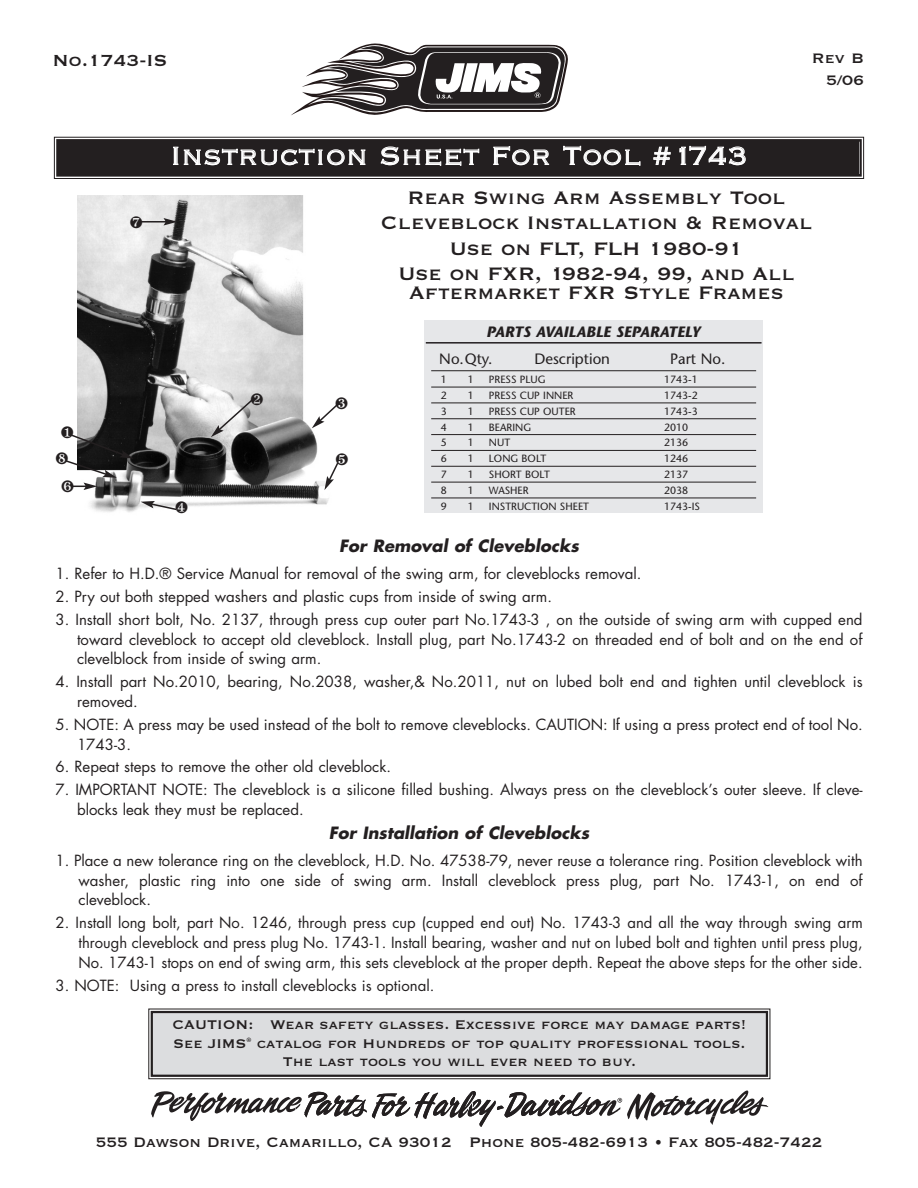
<style>
.page{position:relative;width:918px;height:1188px;background:#fff}
.page>*{position:absolute;margin:0;border:0;box-sizing:border-box;transform-origin:0 0}
.t1{font:33px "Copperplate Thirty Two BC";color:#fff}
.t2{font:23.7px/25.3px "Copperplate Thirty One BC";color:#231f20;text-align:center}
.t3{font:21px "Copperplate Thirty One BC";color:#231f20}
.t4{font:18px/21.6px "Copperplate Thirty One BC";color:#231f20;text-align:right}
.t5{font:16.5px/18.3px "Copperplate Thirty One BC";color:#231f20;text-align:center}
.t6{font:italic 700 16.5px "Futura";color:#231f20}
.t7{font:15px/19.6px "Futura";color:#231f20;text-align:justify}
.t8{font:15px "Stone Sans";color:#231f20}
.t9{font:italic 700 15px "Stone Sans";color:#231f20}
.t10{font:10.5px "Stone Sans";color:#231f20}
</style>
<div class="page">
<div style="left:424px;top:321px;width:339px;height:192px;background:#e6e7e9"></div>
<hr style="left:426px;top:342px;width:336px;height:2px;background:#231f20">
<hr style="left:431px;top:370px;width:325px;height:1px;background:#231f20">
<hr style="left:431px;top:387px;width:325px;height:1px;background:#231f20">
<hr style="left:431px;top:403px;width:325px;height:1px;background:#231f20">
<hr style="left:431px;top:418px;width:325px;height:1px;background:#231f20">
<hr style="left:431px;top:434px;width:325px;height:1px;background:#231f20">
<hr style="left:431px;top:450px;width:325px;height:1px;background:#231f20">
<hr style="left:431px;top:466px;width:325px;height:1px;background:#231f20">
<hr style="left:431px;top:482px;width:325px;height:1px;background:#231f20">
<hr style="left:431px;top:498px;width:325px;height:1px;background:#231f20">
<img style="left:77px;top:195px;width:252px;height:317px">
<hr style="left:141px;top:221px;width:25px;height:2px;background:#231f20">
<svg style="left:164px;top:218px;width:13px;height:8px"></svg>
<svg style="left:291px;top:43px;width:277px;height:73px"></svg>
<div style="left:58px;top:141px;width:802px;height:33px;background:#231f20"></div>
<div style="left:54px;top:137px;width:810px;height:42px;border:1px solid #231f20"></div>
<div style="left:56px;top:139px;width:806px;height:38px;border:2px solid #231f20"></div>
<div style="left:153px;top:1013px;width:613px;height:62px;background:#dcdddf"></div>
<div style="left:148px;top:1009px;width:622px;height:70px;border:1px solid #231f20"></div>
<div style="left:151px;top:1011px;width:617px;height:66px;border:2px solid #231f20"></div>
<svg style="left:151px;top:1090px;width:617px;height:37px"></svg>
<svg style="left:211px;top:393px;width:52px;height:44px"></svg>
<svg style="left:141px;top:501px;width:46px;height:11px"></svg>
<svg style="left:312px;top:397px;width:27px;height:31px"></svg>
<svg style="left:130px;top:216px;width:12px;height:12px"></svg>
<svg style="left:324px;top:453px;width:15px;height:37px"></svg>
<svg style="left:65px;top:426px;width:69px;height:66px"></svg>
<h3 class="t3" style="left:52px;top:47px;width:116px">No.1743-IS</h3>
<h1 class="t1" style="left:170px;top:134px;width:579px">Instruction Sheet For Tool #1743</h1>
<p class="t4" style="left:812px;top:46px;width:54px">Rev B<br>5/06</p>
<h2 class="t2" style="left:381px;top:183px;width:433px">Rear Swing Arm Assembly Tool<br>Cleveblock Installation &amp; Removal<br>Use on FLT, FLH 1980-91<br>Use on FXR, 1982-94, 99, and All</h2>
<h2 class="t2" style="left:409px;top:278px;width:376px">Aftermarket FXR Style Frames</h2>
<p class="t9" style="left:486px;top:326px;width:216px">PARTS AVAILABLE SEPARATELY</p>
<p class="t8" style="left:439px;top:353px;width:55px">No.Qty.</p>
<p class="t8" style="left:535px;top:353px;width:77px">Description</p>
<p class="t8" style="left:670px;top:353px;width:57px">Part No.</p>
<p class="t10" style="left:441px;top:375px;width:8px">1</p>
<p class="t10" style="left:468px;top:375px;width:8px">1</p>
<p class="t10" style="left:489px;top:375px;width:58px">PRESS PLUG</p>
<p class="t10" style="left:664px;top:375px;width:35px">1743-1</p>
<p class="t10" style="left:441px;top:391px;width:8px">2</p>
<p class="t10" style="left:468px;top:391px;width:8px">1</p>
<p class="t10" style="left:489px;top:391px;width:86px">PRESS CUP INNER</p>
<p class="t10" style="left:664px;top:391px;width:35px">1743-2</p>
<p class="t10" style="left:441px;top:407px;width:8px">3</p>
<p class="t10" style="left:468px;top:407px;width:8px">1</p>
<p class="t10" style="left:489px;top:407px;width:88px">PRESS CUP OUTER</p>
<p class="t10" style="left:664px;top:407px;width:35px">1743-3</p>
<p class="t10" style="left:441px;top:423px;width:8px">4</p>
<p class="t10" style="left:468px;top:423px;width:8px">1</p>
<p class="t10" style="left:489px;top:423px;width:44px">BEARING</p>
<p class="t10" style="left:664px;top:423px;width:26px">2010</p>
<p class="t10" style="left:441px;top:439px;width:8px">5</p>
<p class="t10" style="left:468px;top:439px;width:8px">1</p>
<p class="t10" style="left:489px;top:439px;width:23px">NUT</p>
<p class="t10" style="left:664px;top:439px;width:26px">2136</p>
<p class="t10" style="left:441px;top:454px;width:8px">6</p>
<p class="t10" style="left:468px;top:454px;width:8px">1</p>
<p class="t10" style="left:489px;top:454px;width:59px">LONG BOLT</p>
<p class="t10" style="left:664px;top:454px;width:26px">1246</p>
<p class="t10" style="left:441px;top:470px;width:8px">7</p>
<p class="t10" style="left:468px;top:470px;width:8px">1</p>
<p class="t10" style="left:489px;top:470px;width:63px">SHORT BOLT</p>
<p class="t10" style="left:664px;top:470px;width:26px">2137</p>
<p class="t10" style="left:441px;top:486px;width:8px">8</p>
<p class="t10" style="left:468px;top:486px;width:8px">1</p>
<p class="t10" style="left:489px;top:486px;width:41px">WASHER</p>
<p class="t10" style="left:664px;top:486px;width:26px">2038</p>
<p class="t10" style="left:441px;top:502px;width:8px">9</p>
<p class="t10" style="left:468px;top:502px;width:8px">1</p>
<p class="t10" style="left:489px;top:502px;width:102px">INSTRUCTION SHEET</p>
<p class="t10" style="left:664px;top:502px;width:37px">1743-IS</p>
<p class="t6" style="left:339px;top:538px;width:241px">For Removal of Cleveblocks</p>
<p class="t7" style="left:56px;top:565px;width:588px">1. Refer to H.D.® Service Manual for removal of the swing arm, for cleveblocks removal.</p>
<p class="t7" style="left:56px;top:588px;width:498px">2. Pry out both stepped washers and plastic cups from inside of swing arm.</p>
<p class="t7" style="left:77px;top:611px;width:787px;text-indent:-22px">3. Install short bolt, No. 2137, through press cup outer part No.1743-3 , on the outside of swing arm with cupped end toward cleveblock to accept old cleveblock. Install plug, part No.1743-2 on threaded end of bolt and on the end of clevelblock from inside of swing arm.</p>
<p class="t7" style="left:77px;top:673px;width:787px;text-indent:-22px">4. Install part No.2010, bearing, No.2038, washer,&amp; No.2011, nut on lubed bolt end and tighten until cleveblock is removed.</p>
<p class="t7" style="left:77px;top:716px;width:787px;text-indent:-22px">5. NOTE: A press may be used instead of the bolt to remove cleveblocks. CAUTION: If using a press protect end of tool No.<br>1743-3.</p>
<p class="t7" style="left:55px;top:758px;width:337px">6. Repeat steps to remove the other old cleveblock.</p>
<p class="t7" style="left:77px;top:781px;width:787px;text-indent:-22px">7. IMPORTANT NOTE: The cleveblock is a silicone filled bushing. Always press on the cleveblock’s outer sleeve. If cleve&shy;blocks leak they must be replaced.</p>
<p class="t6" style="left:329px;top:826px;width:262px">For Installation of Cleveblocks</p>
<p class="t7" style="left:79px;top:852px;width:786px;text-indent:-23px">1. Place a new tolerance ring on the cleveblock, H.D. No. 47538-79, never reuse a tolerance ring. Position cleveblock with washer, plastic ring into one side of swing arm. Install cleveblock press plug, part No. 1743-1, on end of cleveblock.</p>
<p class="t7" style="left:79px;top:914px;width:786px;text-indent:-23px">2. Install long bolt, part No. 1246, through press cup (cupped end out) No. 1743-3 and all the way through swing arm through cleveblock and press plug No. 1743-1. Install bearing, washer and nut on lubed bolt and tighten until press plug, No. 1743-1 stops on end of swing arm, this sets cleveblock at the proper depth. Repeat the above steps for the other side.</p>
<p class="t7" style="left:56px;top:977px;width:380px">3. NOTE: Using a press to install cleveblocks is optional.</p>
<p class="t5" style="left:172px;top:1014px;width:576px">CAUTION: Wear safety glasses. Excessive force may damage parts!<br>See JIMS<sup>®</sup> catalog for Hundreds of top quality professional tools.<br>The last tools you will ever need to buy.</p>
<p class="t4" style="left:96px;top:1130px;width:728px">555 Dawson Drive, Camarillo, CA 93012 Phone 805-482-6913 • Fax 805-482-7422</p>
</div>
